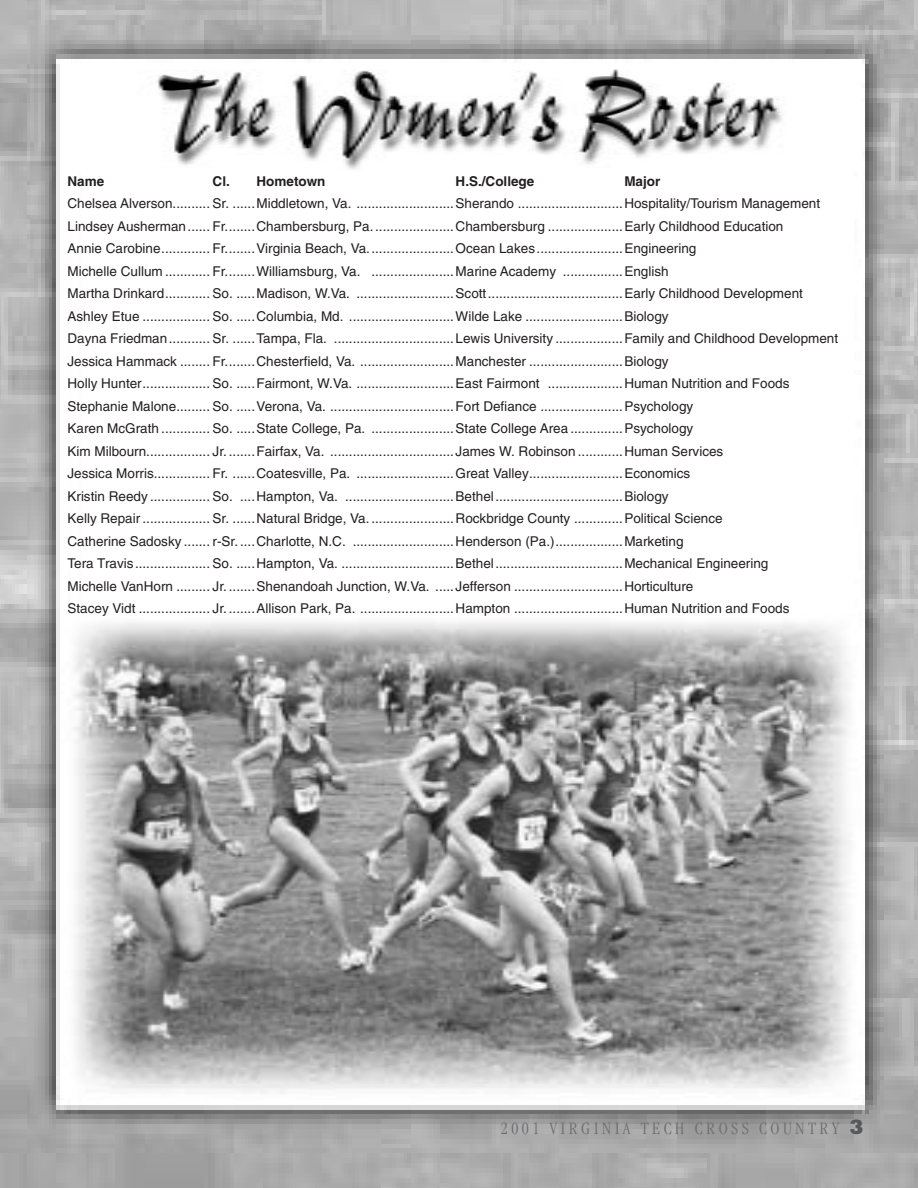
<style>
.page{position:relative;width:918px;height:1188px;background:#fff}
.page>*{position:absolute;margin:0;border:0;box-sizing:border-box;transform-origin:0 0}
.t1{font:300 condensed 18px "Garamond";color:#6c6d70}
.t2{font:13.5px/22.5px "Helvetica";color:#231f20}
.t3{font:700 13.5px "Helvetica";color:#231f20}
.s1{font-family:"Rockwell";font-weight:800;font-stretch:normal;font-size:21px;color:#57585a}
</style>
<div class="page">
<img style="left:0;top:0;width:918px;height:1188px">
<img style="left:61px;top:614px;width:797px;height:484px">
<img style="left:63px;top:63px;width:797px;height:108px">
<p class="t3" style="left:68px;top:173px;width:38px">Name</p>
<p class="t3" style="left:213px;top:173px;width:114px">Cl. Hometown</p>
<p class="t3" style="left:456px;top:173px;width:80px">H.S./College</p>
<p class="t3" style="left:624px;top:173px;width:38px">Major</p>
<p class="t2" style="left:68px;top:192px;width:772px">Chelsea Alverson .......... Sr. ......Middletown, Va. ..........................Sherando ............................Hospitality/Tourism Management Lindsey Ausherman ...... Fr. .......Chambersburg, Pa. .....................Chambersburg ....................Early Childhood Education<br>Annie Carobine ............. Fr. .......Virginia Beach, Va. ......................Ocean Lakes .......................Engineering<br>Michelle Cullum ............ Fr. .......Williamsburg, Va. ......................Marine Academy ................English<br>Martha Drinkard ............ So. .....Madison, W.Va. ..........................Scott ....................................Early Childhood Development Ashley Etue .................. So. .....Columbia, Md. ............................Wilde Lake ..........................Biology<br>Dayna Friedman ........... Sr. ......Tampa, Fla. ................................Lewis University ..................Family and Childhood Development Jessica Hammack ........ Fr. .......Chesterfield, Va. .........................Manchester .........................Biology<br>Holly Hunter .................. So. .....Fairmont, W.Va. ..........................East Fairmont ....................Human Nutrition and Foods Stephanie Malone ......... So. .....Verona, Va. .................................Fort Defiance ......................Psychology<br>Karen McGrath ............. So. .....State College, Pa. ......................State College Area ..............Psychology<br>Kim Milbourn ................. Jr. .......Fairfax, Va. .................................James W. Robinson ............Human Services<br>Jessica Morris ............... Fr. ......Coatesville, Pa. ..........................Great Valley .........................Economics<br>Kristin Reedy ................ So. ....Hampton, Va. .............................Bethel ..................................Biology<br>Kelly Repair .................. Sr. ......Natural Bridge, Va. ......................Rockbridge County .............Political Science<br>Catherine Sadosky ....... r-Sr. ....Charlotte, N.C. ...........................Henderson (Pa.) ..................Marketing<br>Tera Travis .................... So. .....Hampton, Va. ..............................Bethel ..................................Mechanical Engineering<br>Michelle VanHorn ......... Jr. .......Shenandoah Junction, W.Va. .....Jefferson .............................Horticulture<br>Stacey Vidt ................... Jr. .......Allison Park, Pa. .........................Hampton .............................Human Nutrition and Foods</p>
<h1 class="t1" style="left:501px;top:1119px;width:365px">2 0 0 1 V I R G I N I A T E C H C R O S S C O U N T R Y <span class="s1">3</span></h1>
</div>
